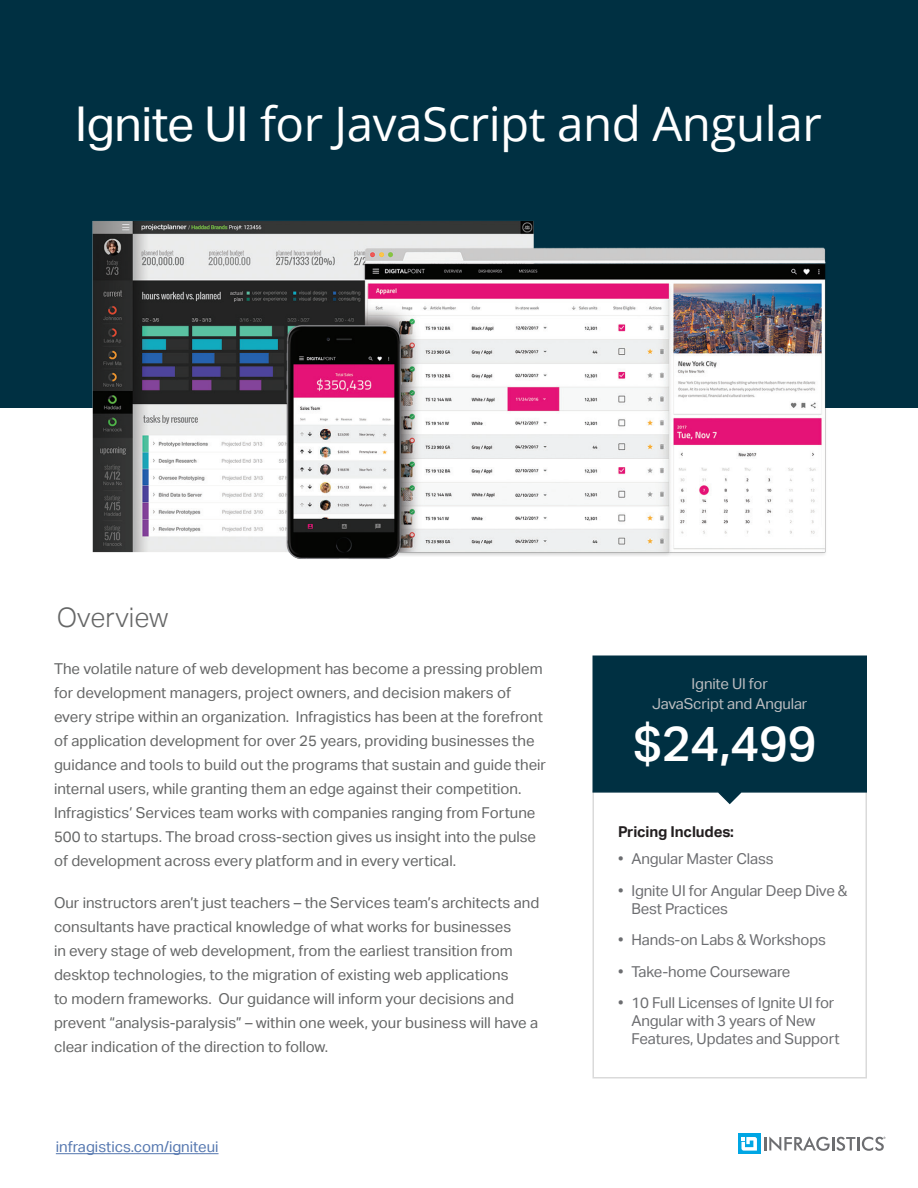
<style>
.page{position:relative;width:918px;height:1188px;background:#fff}
.page>*{position:absolute;margin:0;border:0;box-sizing:border-box;transform-origin:0 0}
.t1{font:500 49.5px "Aktiv Grotesk";color:#fff}
.t2{font:47.55px "Open Sans";letter-spacing:-.01em;color:#fff}
.t3{font:300 27px "Aktiv Grotesk";color:#656666}
.t4{font:15px/24px "Aktiv Grotesk";color:#656666}
.t5{font:15px/18px "Aktiv Grotesk";letter-spacing:-.01em;color:#6c6d70}
.t6{font:15px/19.5px "Aktiv Grotesk";letter-spacing:-.01em;color:#bcbdc0;text-align:center}
.t7{font:15px "Aktiv Grotesk";color:#5678b0}
.t8{font:700 15px "Aktiv Grotesk";letter-spacing:-.01em;color:#231f20}
.s1{font-family:"Aktiv Grotesk";font-size:48px}
</style>
<div class="page">
<svg style="left:764px;top:1137px;width:122px;height:14px"></svg>
<div style="left:738px;top:1134px;width:22px;height:20px;background:#00a6e4"></div>
<svg style="left:741px;top:1137px;width:16px;height:14px"></svg>
<hr style="left:56px;top:1153px;width:163px;height:1px;background:#5678b0">
<div style="left:0;top:0;width:918px;height:408px;background:#003042"></div>
<img style="left:92px;top:221px;width:734px;height:338px">
<div style="left:592px;top:790px;width:275px;height:288px;background:#fff;border:2px solid #dadada"></div>
<div style="left:592px;top:656px;width:275px;height:137px;background:#003042;border:2px solid #013042"></div>
<svg style="left:717px;top:790px;width:25px;height:15px"></svg>
<p class="t2" style="left:75px;top:92px;width:748px"><span class="s1">Ignite UI</span> for JavaScript and Angular</p>
<p class="t3" style="left:57px;top:602px;width:113px">Overview</p>
<p class="t4" style="left:54px;top:657px;width:494px">The volatile nature of web development has become a pressing problem for development managers, project owners, and decision makers of every stripe within an organization. Infragistics has been at the forefront of application development for over 25 years, providing businesses the guidance and tools to build out the programs that sustain and guide their internal users, while granting them an edge against their competition.<br>Infragistics’ Services team works with companies ranging from Fortune 500 to startups. The broad cross-section gives us insight into the pulse of development across every platform and in every vertical.</p>
<p class="t4" style="left:54px;top:891px;width:487px">Our instructors aren’t just teachers – the Services team’s architects and consultants have practical knowledge of what works for businesses<br>in every stage of web development, from the earliest transition from desktop technologies, to the migration of existing web applications<br>to modern frameworks. Our guidance will inform your decisions and prevent “analysis-paralysis” – within one week, your business will have a clear indication of the direction to follow.</p>
<p class="t7" style="left:56px;top:1138px;width:164px">infragistics.com/igniteui</p>
<p class="t6" style="left:652px;top:674px;width:157px">Ignite UI for<br>JavaScript and Angular</p>
<p class="t1" style="left:633px;top:715px;width:186px">$24,499</p>
<p class="t8" style="left:618px;top:823px;width:117px">Pricing Includes:</p>
<p class="t5" style="left:618px;top:850px;width:157px">• Angular Master Class</p>
<p class="t5" style="left:632px;top:882px;width:217px;text-indent:-14px">• Ignite UI for Angular Deep Dive &amp;<br>Best Practices</p>
<p class="t5" style="left:618px;top:931px;width:210px">• Hands-on Labs &amp; Workshops</p>
<p class="t5" style="left:618px;top:963px;width:174px">• Take-home Courseware</p>
<p class="t5" style="left:632px;top:994px;width:210px;text-indent:-14px">• 10 Full Licenses of Ignite UI for<br>Angular with 3 years of New<br>Features, Updates and Support</p>
</div>
